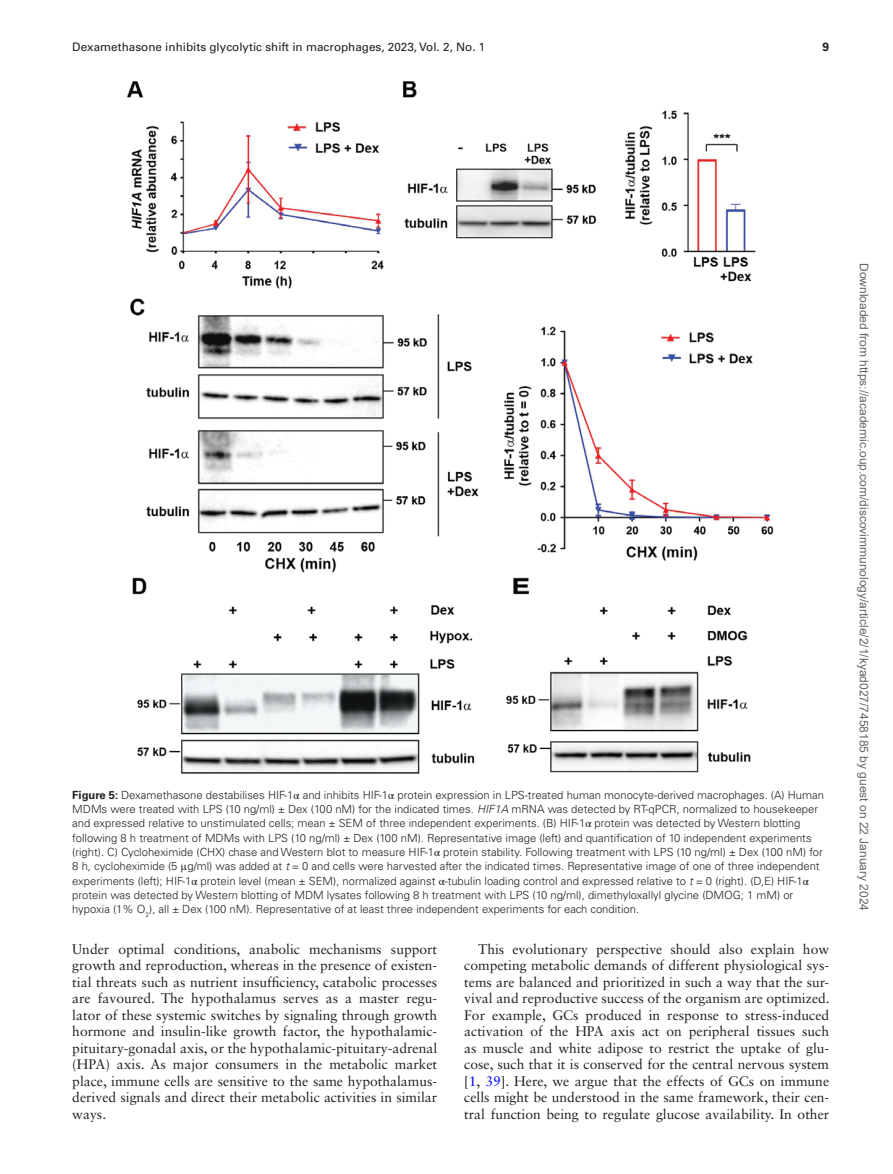
<style>
.page{position:relative;width:893px;height:1174px;background:#fff}
.page>*{position:absolute;margin:0;border:0;box-sizing:border-box;transform-origin:0 0}
.t1{font:13.8px/16.5px "Sabon LT Std";color:#231f20;text-align:justify}
.t2{font:12px "Arial";color:#666}
.t3{font:700 12px "Univers LT Std";color:#231f20}
.t4{font:11.7px "Univers LT Std";color:#231f20}
.t5{font:300 11.25px/14.2px "Univers LT Std";color:#231f20}
.s1{font-weight:700}
.s2{font-family:"STIX General";font-weight:400}
.s3{font-style:italic}
.s4{font-family:"Gandhari Unicode";font-weight:400}
.s5{color:#00f}
</style>
<div class="page">
<img style="left:127px;top:81px;width:647px;height:693px">
<p class="t4" style="left:72px;top:40px;width:415px">Dexamethasone inhibits glycolytic shift in macrophages, 2023, Vol. 2, No. 1</p>
<p class="t3" style="left:822px;top:40px;width:8px">9</p>
<p class="t5" style="left:72px;top:788px;width:753px"><span class="s1">Figure 5:</span> Dexamethasone destabilises HIF-1<span class="s2">α</span> and inhibits HIF-1<span class="s2">α</span> protein expression in LPS-treated human monocyte-derived macrophages. (A) Human MDMs were treated with LPS (10 ng/ml) ± Dex (100 nM) for the indicated times. <span class="s3">HIF1A</span> mRNA was detected by RT-qPCR, normalized to housekeeper and expressed relative to unstimulated cells; mean ± SEM of three independent experiments. (B) HIF-1<span class="s2">α</span> protein was detected by Western blotting following 8 h treatment of MDMs with LPS (10 ng/ml) ± Dex (100 nM). Representative image (left) and quantification of 10 independent experiments (right). C) Cycloheximide (CHX) chase and Western blot to measure HIF-1<span class="s2">α</span> protein stability. Following treatment with LPS (10 ng/ml) ± Dex (100 nM) for 8 h, cycloheximide (5 <span class="s4">μ</span>g/ml) was added at <span class="s3">t</span> = 0 and cells were harvested after the indicated times. Representative image of one of three independent experiments (left); HIF-1<span class="s2">α</span> protein level (mean ± SEM), normalized against <span class="s2">α</span>-tubulin loading control and expressed relative to <span class="s3">t</span> = 0 (right). (D,E) HIF-1<span class="s2">α </span>protein was detected by Western blotting of MDM lysates following 8 h treatment with LPS (10 ng/ml), dimethyloxallyl glycine (DMOG; 1 mM) or hypoxia (1% O<sub>2</sub>), all ± Dex (100 nM). Representative of at least three independent experiments for each condition.</p>
<p class="t1" style="left:72px;top:940px;width:366px">Under optimal conditions, anabolic mechanisms support growth and reproduction, whereas in the presence of existen&shy;tial threats such as nutrient insufficiency, catabolic processes are favoured. The hypothalamus serves as a master regu&shy;lator of these systemic switches by signaling through growth hormone and insulin-like growth factor, the hypothalamic&shy;pituitary-gonadal axis, or the hypothalamic-pituitary-adrenal (HPA) axis. As major consumers in the metabolic market place, immune cells are sensitive to the same hypothalamus&shy;derived signals and direct their metabolic activities in similar ways.</p>
<p class="t1" style="left:464px;top:940px;width:367px;text-indent:14px">This evolutionary perspective should also explain how competing metabolic demands of different physiological sys&shy;tems are balanced and prioritized in such a way that the sur&shy;vival and reproductive success of the organism are optimized.<br>For example, GCs produced in response to stress-induced activation of the HPA axis act on peripheral tissues such as muscle and white adipose to restrict the uptake of glu&shy;cose, such that it is conserved for the central nervous system [<span class="s5">1</span>, <span class="s5">39</span>]. Here, we argue that the effects of GCs on immune cells might be understood in the same framework, their cen&shy;tral function being to regulate glucose availability. In other</p>
<p class="t2" style="left:868px;top:263px;width:650px;rotate:90deg">Downloaded from https://academic.oup.com/discovimmunology/article/2/1/kyad027/7458185 by guest on 22 January 2024</p>
</div>
